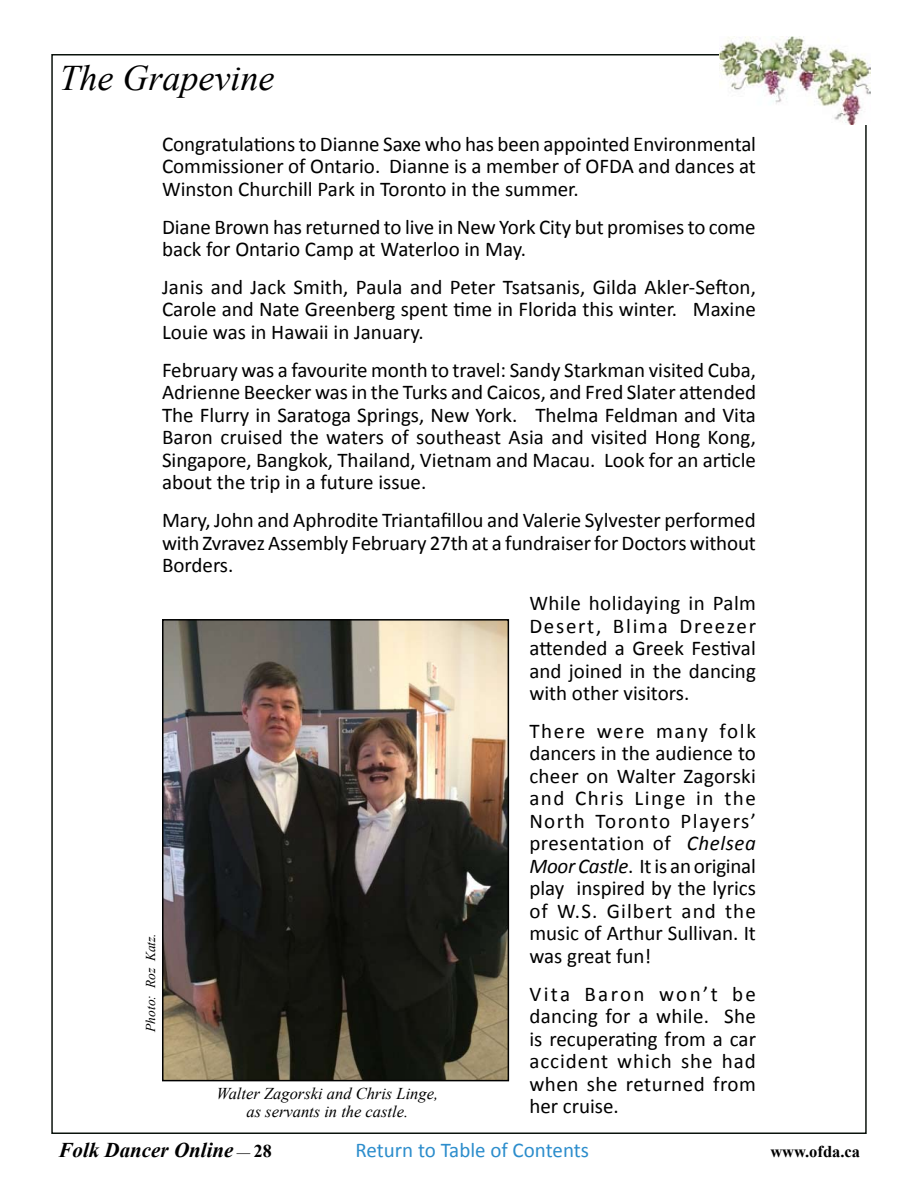
<style>
.page{position:relative;width:918px;height:1188px;background:#fff}
.page>*{position:absolute;margin:0;border:0;box-sizing:border-box;transform-origin:0 0}
.t1{font:italic 36px "Times New Roman";color:#000}
.t2{font:21px/22.5px "Calibri";color:#000;text-align:justify}
.t3{font:21px "Calibri";color:#2c8dcc}
.t4{font:italic 700 21px "Times New Roman";color:#000}
.t5{font:italic 16.5px/18px "Times New Roman";color:#000;text-align:center}
.t6{font:700 16.5px "Times New Roman";color:#000}
.t7{font:italic 13.5px "Times New Roman";color:#000}
.s1{font-style:italic}
.s2{font-weight:400;font-style:normal;font-size:13.5px}
.s3{font-style:normal;font-size:18px}
</style>
<div class="page">
<img style="left:720px;top:36px;width:151px;height:89px">
<img style="left:165px;top:622px;width:341px;height:456px">
<div style="left:162px;top:619px;width:347px;height:462px;border:2px solid #000"></div>
<h1 class="t1" style="left:59px;top:53px;width:216px">The Grapevine</h1>
<p class="t2" style="left:162px;top:133px;width:596px">Congratulations to Dianne Saxe who has been appointed Environmental Commissioner of Ontario. Dianne is a member of OFDA and dances at Winston Churchill Park in Toronto in the summer.</p>
<p class="t2" style="left:162px;top:215px;width:595px">Diane Brown has returned to live in New York City but promises to come back for Ontario Camp at Waterloo in May.</p>
<p class="t2" style="left:162px;top:276px;width:595px">Janis and Jack Smith, Paula and Peter Tsatsanis, Gilda Akler-Sefton, Carole and Nate Greenberg spent time in Florida this winter. Maxine Louie was in Hawaii in January.</p>
<p class="t2" style="left:162px;top:359px;width:596px">February was a favourite month to travel: Sandy Starkman visited Cuba, Adrienne Beecker was in the Turks and Caicos, and Fred Slater attended The Flurry in Saratoga Springs, New York. Thelma Feldman and Vita Baron cruised the waters of southeast Asia and visited Hong Kong, Singapore, Bangkok, Thailand, Vietnam and Macau. Look for an article about the trip in a future issue.</p>
<p class="t2" style="left:162px;top:509px;width:595px">Mary, John and Aphrodite Triantafillou and Valerie Sylvester performed with Zvravez Assembly February 27th at a fundraiser for Doctors without Borders.</p>
<p class="t2" style="left:529px;top:592px;width:228px">While holidaying in Palm Desert, Blima Dreezer attended a Greek Festival and joined in the dancing with other visitors.</p>
<p class="t2" style="left:529px;top:720px;width:228px">There were many folk dancers in the audience to cheer on Walter Zagorski and Chris Linge in the North Toronto Players’ presentation of <span class="s1">Chelsea Moor Castle</span>. It is an original play inspired by the lyrics of W.S. Gilbert and the music of Arthur Sullivan. It was great fun!</p>
<p class="t2" style="left:529px;top:983px;width:228px">Vita Baron won’t be dancing for a while. She is recuperating from a car accident which she had when she returned from her cruise.</p>
<p class="t7" style="left:141px;top:1032px;width:100px;rotate:-90deg">Photo: Roz Katz.</p>
<p class="t5" style="left:217px;top:1084px;width:223px">Walter Zagorski and Chris Linge, as servants in the castle.</p>
<p class="t4" style="left:58px;top:1136px;width:214px">Folk Dancer Online <span class="s2">—</span> <span class="s3">28</span></p>
<p class="t3" style="left:356px;top:1136px;width:235px">Return to Table of Contents</p>
<p class="t6" style="left:770px;top:1140px;width:91px">www.ofda.ca</p>
</div>
